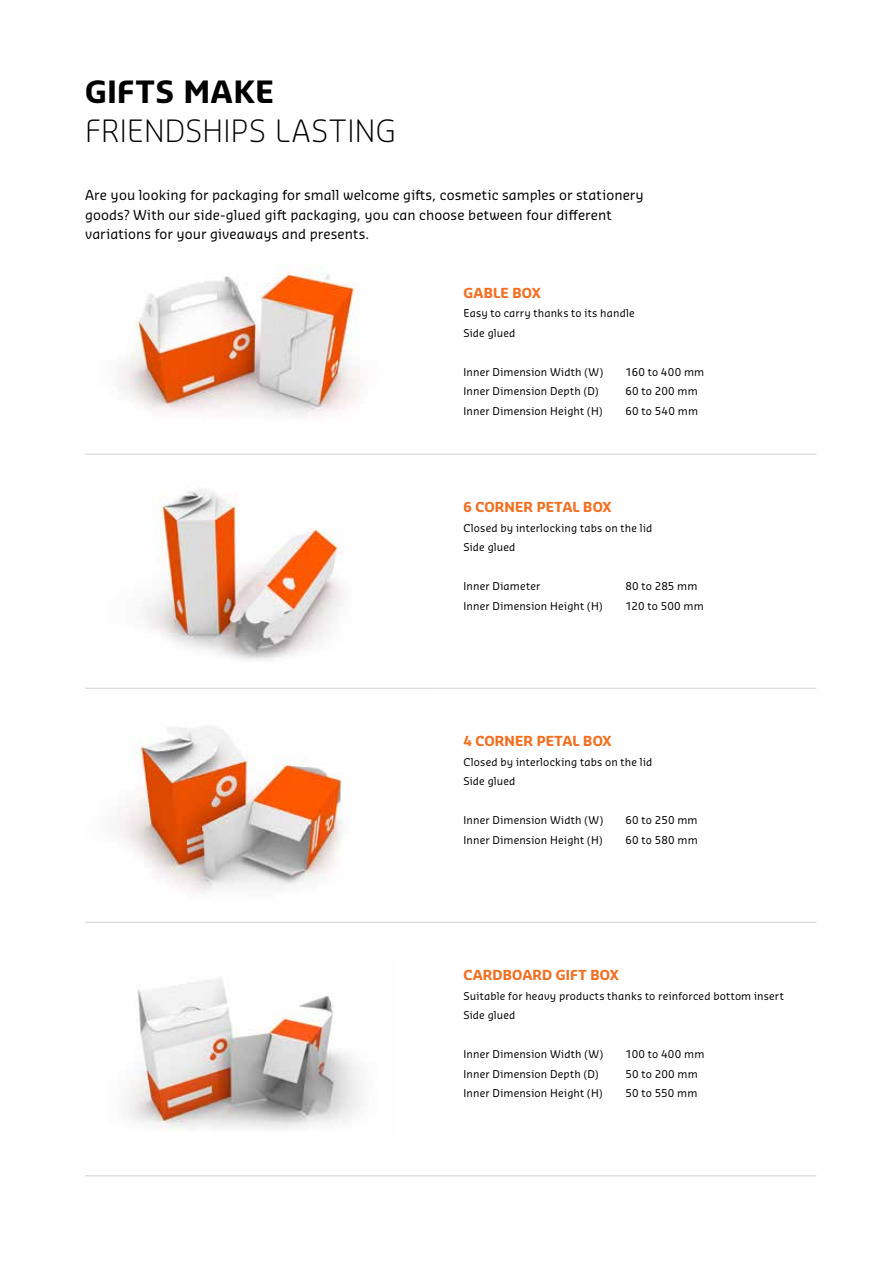
<style>
.page{position:relative;width:893px;height:1263px;background:#fff}
.page>*{position:absolute;margin:0;border:0;box-sizing:border-box;transform-origin:0 0}
.t1{font:300 30px "Sansa Pro";letter-spacing:.015em;color:#000}
.t2{font:700 30px "Sansa Pro";letter-spacing:.02em;color:#000}
.t3{font:13.5px/19.5px "Sansa Pro";letter-spacing:.01em;color:#000}
.t4{font:700 13.5px "Sansa Pro";letter-spacing:.005em;color:#f36f21}
.t5{font:10.5px/19.5px "Sansa Pro";letter-spacing:.015em;color:#000}
</style>
<div class="page">
<img style="left:118px;top:726px;width:225px;height:167px">
<img style="left:145px;top:489px;width:198px;height:171px">
<img style="left:119px;top:265px;width:241px;height:151px">
<hr style="left:85px;top:454px;width:731px;height:1px;background:#d1d3d4">
<hr style="left:85px;top:688px;width:731px;height:1px;background:#d1d3d4">
<hr style="left:85px;top:922px;width:731px;height:1px;background:#d1d3d4">
<hr style="left:85px;top:1175px;width:731px;height:1px;background:#d1d3d4">
<img style="left:128px;top:978px;width:233px;height:154px">
<h1 class="t2" style="left:85px;top:71px;width:191px">GIFTS MAKE</h1>
<h1 class="t1" style="left:85px;top:110px;width:312px">FRIENDSHIPS LASTING</h1>
<p class="t3" style="left:85px;top:185px;width:560px">Are you looking for packaging for small welcome gifts, cosmetic samples or stationery goods? With our side-glued gift packaging, you can choose between four different variations for your giveaways and presents.</p>
<p class="t4" style="left:463px;top:283px;width:79px">GABLE BOX</p>
<p class="t5" style="left:463px;top:304px;width:173px">Easy to carry thanks to its handle<br>Side glued</p>
<p class="t5" style="left:463px;top:362px;width:141px">Inner Dimension Width (W)</p>
<p class="t5" style="left:625px;top:362px;width:80px">160 to 400 mm</p>
<p class="t5" style="left:463px;top:382px;width:136px">Inner Dimension Depth (D)</p>
<p class="t5" style="left:625px;top:382px;width:74px">60 to 200 mm</p>
<p class="t5" style="left:463px;top:401px;width:141px">Inner Dimension Height (H)</p>
<p class="t5" style="left:625px;top:401px;width:74px">60 to 540 mm</p>
<p class="t4" style="left:463px;top:498px;width:150px">6 CORNER PETAL BOX</p>
<p class="t5" style="left:463px;top:518px;width:190px">Closed by interlocking tabs on the lid<br>Side glued</p>
<p class="t5" style="left:463px;top:577px;width:78px">Inner Diameter</p>
<p class="t5" style="left:625px;top:577px;width:73px">80 to 285 mm</p>
<p class="t5" style="left:463px;top:596px;width:141px">Inner Dimension Height (H)</p>
<p class="t5" style="left:625px;top:596px;width:80px">120 to 500 mm</p>
<p class="t4" style="left:463px;top:732px;width:150px">4 CORNER PETAL BOX</p>
<p class="t5" style="left:463px;top:752px;width:190px">Closed by interlocking tabs on the lid<br>Side glued</p>
<p class="t5" style="left:463px;top:811px;width:141px">Inner Dimension Width (W)</p>
<p class="t5" style="left:625px;top:811px;width:74px">60 to 250 mm</p>
<p class="t5" style="left:463px;top:830px;width:141px">Inner Dimension Height (H)</p>
<p class="t5" style="left:625px;top:830px;width:74px">60 to 580 mm</p>
<p class="t4" style="left:463px;top:966px;width:157px">CARDBOARD GIFT BOX</p>
<p class="t5" style="left:463px;top:986px;width:322px">Suitable for heavy products thanks to reinforced bottom insert<br>Side glued</p>
<p class="t5" style="left:463px;top:1045px;width:141px">Inner Dimension Width (W)</p>
<p class="t5" style="left:625px;top:1045px;width:80px">100 to 400 mm</p>
<p class="t5" style="left:463px;top:1064px;width:136px">Inner Dimension Depth (D)</p>
<p class="t5" style="left:625px;top:1064px;width:74px">50 to 200 mm</p>
<p class="t5" style="left:463px;top:1084px;width:141px">Inner Dimension Height (H)</p>
<p class="t5" style="left:625px;top:1084px;width:73px">50 to 550 mm</p>
</div>
